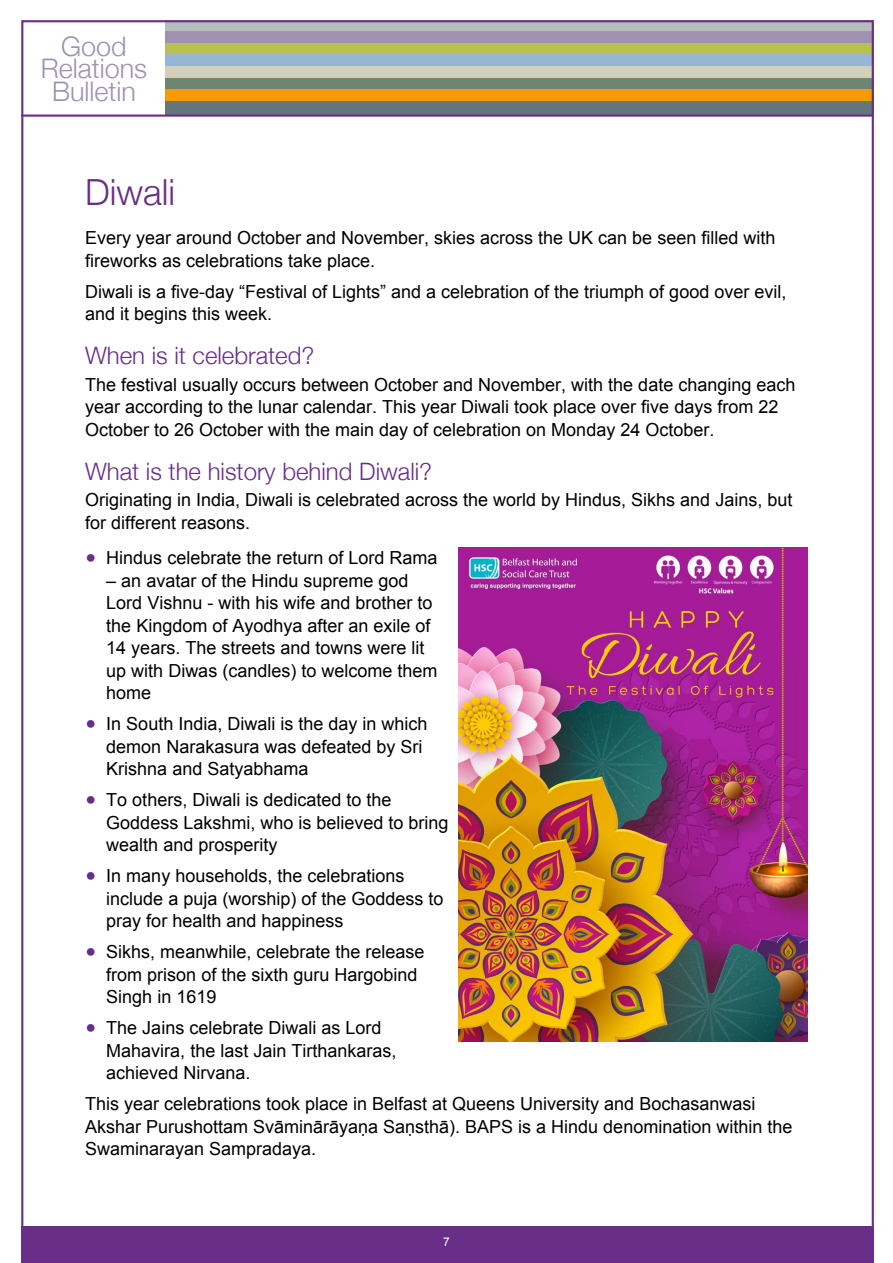
<style>
.page{position:relative;width:893px;height:1263px;background:#fff}
.page>*{position:absolute;margin:0;border:0;box-sizing:border-box;transform-origin:0 0}
.t1{font:300 36px "Helvetica Neue";color:#682e88}
.t2{font:300 27px/22.5px "Helvetica Neue";color:#9f91b2;text-align:center}
.t3{font:300 24px "Helvetica Neue";color:#682e88}
.t4{font:18px/22.5px "Arial";color:#000}
.t5{font:12px "Arial";color:#fff}
.s1{font-family:"Helvetica Neue";font-weight:700;color:#682e88}
</style>
<div class="page">
<div style="left:21px;top:1226px;width:853px;height:37px;background:#682e88"></div>
<svg style="left:165px;top:20px;width:709px;height:12px;fill:#b4bebd"></svg>
<div style="left:165px;top:32px;width:709px;height:11px;background:#9f91b2"></div>
<div style="left:165px;top:43px;width:709px;height:12px;background:#b7c14b"></div>
<div style="left:165px;top:55px;width:709px;height:11px;background:#97b6d3"></div>
<div style="left:165px;top:66px;width:709px;height:12px;background:#d4cfb9"></div>
<div style="left:165px;top:78px;width:709px;height:11px;background:#6f8473"></div>
<div style="left:165px;top:89px;width:709px;height:12px;background:#f59c00"></div>
<div style="left:165px;top:101px;width:709px;height:15px;background:#62767c"></div>
<hr style="left:21px;top:115px;width:853px;height:2px;background:#682e88">
<img style="left:458px;top:547px;width:350px;height:495px">
<h2 class="t2" style="left:41px;top:33px;width:108px">Good<br>Relations<br>Bulletin</h2>
<h1 class="t1" style="left:85px;top:163px;width:91px">Diwali</h1>
<p class="t4" style="left:85px;top:227px;width:692px">Every year around October and November, skies across the UK can be seen filled with fireworks as celebrations take place.</p>
<p class="t4" style="left:85px;top:281px;width:703px">Diwali is a five-day “Festival of Lights” and a celebration of the triumph of good over evil, and it begins this week.</p>
<h3 class="t3" style="left:85px;top:336px;width:231px">When is it celebrated?</h3>
<p class="t4" style="left:85px;top:374px;width:712px">The festival usually occurs between October and November, with the date changing each year according to the lunar calendar. This year Diwali took place over five days from 22<br>October to 26 October with the main day of celebration on Monday 24 October.</p>
<h3 class="t3" style="left:85px;top:452px;width:349px">What is the history behind Diwali?</h3>
<p class="t4" style="left:85px;top:489px;width:709px">Originating in India, Diwali is celebrated across the world by Hindus, Sikhs and Jains, but for different reasons.</p>
<p class="t4" style="left:85px;top:547px;width:354px"><span class="s1">●</span> Hindus celebrate the return of Lord Rama</p>
<p class="t4" style="left:106px;top:569px;width:333px">– an avatar of the Hindu supreme god<br>Lord Vishnu - with his wife and brother to the Kingdom of Ayodhya after an exile of<br>14 years. The streets and towns were lit up with Diwas (candles) to welcome them home</p>
<p class="t4" style="left:106px;top:713px;width:323px;text-indent:-21px"><span class="s1">●</span> In South India, Diwali is the day in which demon Narakasura was defeated by Sri<br>Krishna and Satyabhama</p>
<p class="t4" style="left:106px;top:789px;width:344px;text-indent:-21px"><span class="s1">●</span> To others, Diwali is dedicated to the<br>Goddess Lakshmi, who is believed to bring wealth and prosperity</p>
<p class="t4" style="left:106px;top:865px;width:339px;text-indent:-21px"><span class="s1">●</span> In many households, the celebrations include a puja (worship) of the Goddess to pray for health and happiness</p>
<p class="t4" style="left:106px;top:941px;width:320px;text-indent:-21px"><span class="s1">●</span> Sikhs, meanwhile, celebrate the release from prison of the sixth guru Hargobind<br>Singh in 1619</p>
<p class="t4" style="left:106px;top:1017px;width:292px;text-indent:-21px"><span class="s1">●</span> The Jains celebrate Diwali as Lord<br>Mahavira, the last Jain Tirthankaras, achieved Nirvana.</p>
<p class="t4" style="left:85px;top:1093px;width:709px">This year celebrations took place in Belfast at Queens University and Bochasanwasi<br>Akshar Purushottam Svāminārāyaṇa Saṇsthā). BAPS is a Hindu denomination within the<br>Swaminarayan Sampradaya.</p>
<p class="t5" style="left:443px;top:1234px;width:8px">7</p>
</div>
